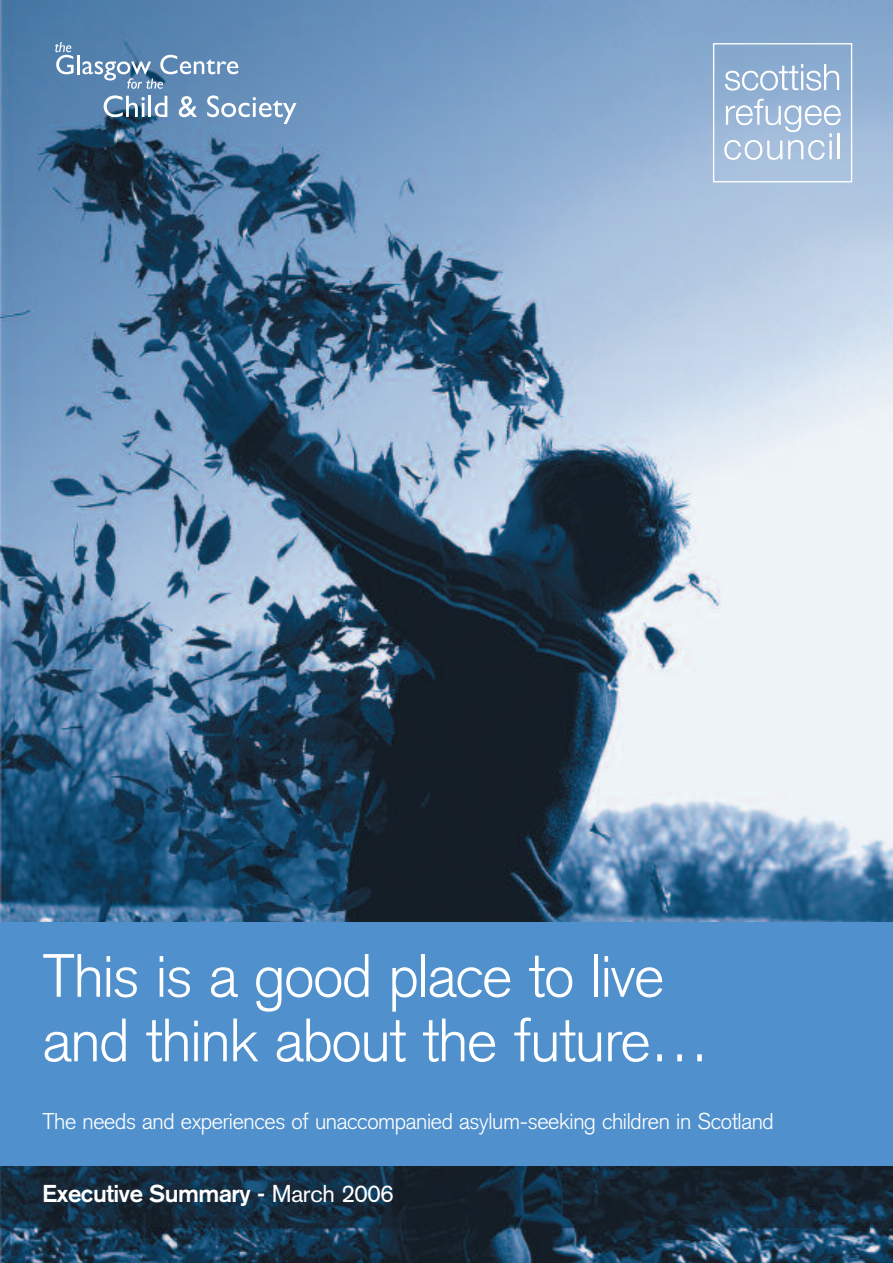
<style>
.page{position:relative;width:893px;height:1263px;background:#fff}
.page>*{position:absolute;margin:0;border:0;box-sizing:border-box;transform-origin:0 0}
.t1{font:300 60px/64.5px "Akzidenz Grotesk";letter-spacing:-.015em;color:#fff}
.t2{font:700 24px "Akzidenz Grotesk";letter-spacing:-.015em;color:#fff}
.t3{font:300 22.5px "Akzidenz Grotesk";letter-spacing:-.015em;color:#fff}
.s1{font-weight:400}
</style>
<div class="page">
<img style="left:0;top:0;width:893px;height:1263px">
<div style="left:0;top:922px;width:893px;height:243px;background:#5090cc"></div>
<svg style="left:725px;top:64px;width:114px;height:27px"></svg>
<svg style="left:724px;top:99px;width:117px;height:61px;background:#b1c7e0"></svg>
<hr style="left:838px;top:133px;width:2px;height:26px;background:#fff">
<div style="left:713px;top:43px;width:139px;height:139px;border:1px solid #fff"></div>
<hr style="left:77px;top:55px;width:3px;height:19px;background:#fff">
<svg style="left:104px;top:95px;width:41px;height:22px"></svg>
<hr style="left:149px;top:96px;width:2px;height:21px;background:#fff">
<svg style="left:155px;top:96px;width:12px;height:21px"></svg>
<svg style="left:179px;top:96px;width:18px;height:21px"></svg>
<svg style="left:207px;top:95px;width:90px;height:29px"></svg>
<svg style="left:55px;top:42px;width:19px;height:32px"></svg>
<svg style="left:82px;top:55px;width:156px;height:34px;background:#7598bc"></svg>
<h1 class="t1" style="left:43px;top:950px;width:668px">This is a good place to live and think about the future…</h1>
<p class="t3" style="left:43px;top:1112px;width:733px">The needs and experiences of unaccompanied asylum-seeking children in Scotland</p>
<p class="t2" style="left:43px;top:1185px;width:353px">Executive Summary - <span class="s1">March 2006</span></p>
</div>
